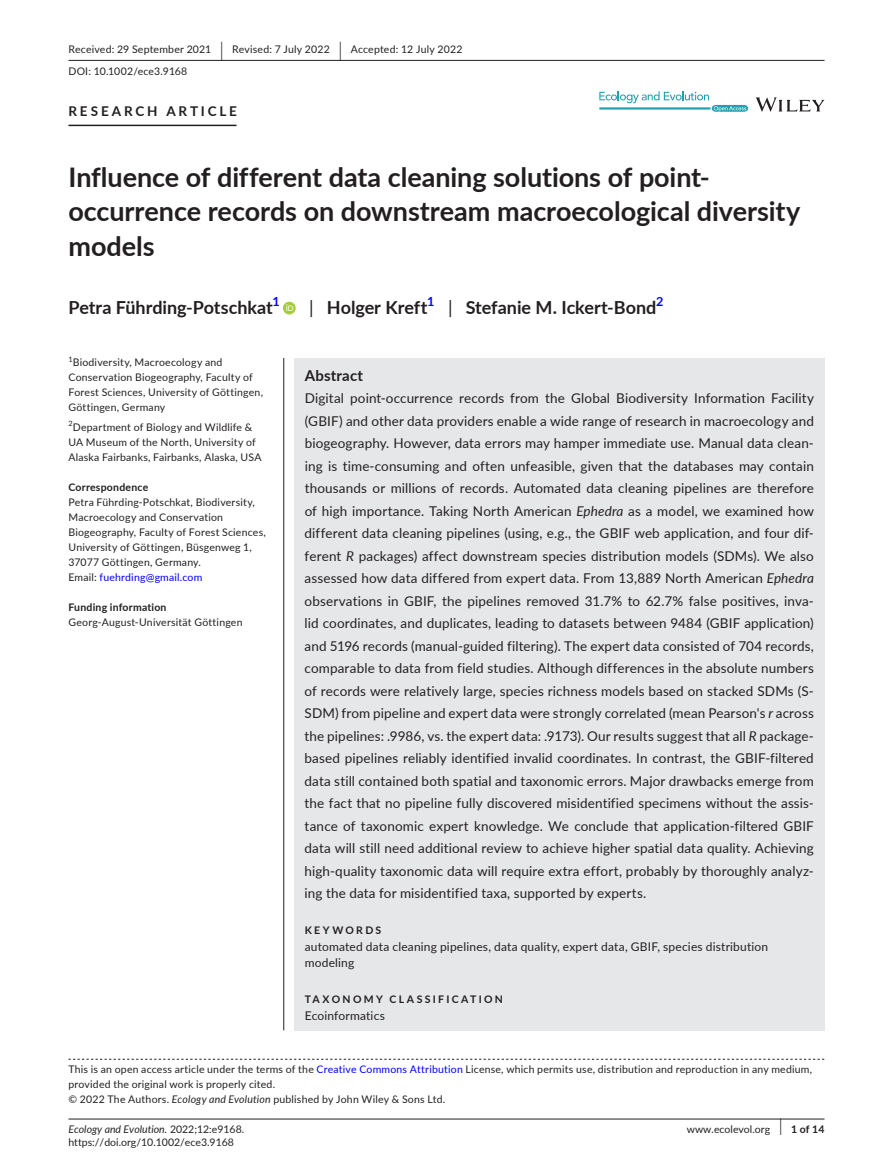
<style>
.page{position:relative;width:893px;height:1174px;background:#fff}
.page>*{position:absolute;margin:0;border:0;box-sizing:border-box;transform-origin:0 0}
.t1{font:700 27px/34.5px "Lato";letter-spacing:-.005em;color:#231f20}
.t2{font:700 18px "Lato";letter-spacing:-.005em;color:#231f20}
.t3{font:700 15px "Lato";letter-spacing:.015em;color:#231f20}
.t4{font:13.5px/22.5px "Lato";letter-spacing:.01em;color:#231f20;text-align:justify}
.t5{font:700 13.5px "Lato";letter-spacing:.21em;color:#231f20}
.t6{font:700 12.6px "Lato";color:#00f}
.t7{font:12px/16.5px "Lato";letter-spacing:.015em;color:#231f20}
.t8{font:10.5px/15px "Lato";letter-spacing:.02em;color:#231f20}
.t9{font:10.5px "Lato";color:#231f20}
.t10{font:700 10.5px "Lato";letter-spacing:.025em;color:#231f20}
.t11{font:italic 10.5px "Lato";color:#231f20}
.t12{font:700 10.5px "Lato";letter-spacing:.22em;color:#231f20}
.t13{font:7.35px "Lato";color:#231f20}
.s1{font-size:19.65px}
.s2{font-weight:400}
.s3{color:#00f}
.s4{font-style:italic}
.s5{font-style:normal}
.s6{font-weight:400;font-size:17.4px}
</style>
<div class="page">
<hr style="left:68px;top:1118px;width:756px;height:1px;background:#231f20">
<svg style="left:756px;top:97px;width:68px;height:15px"></svg>
<svg style="left:599px;top:91px;width:149px;height:21px"></svg>
<hr style="left:68px;top:60px;width:756px;height:1px;background:#231f20">
<hr style="left:68px;top:125px;width:169px;height:1px;background:#231f20">
<div style="left:283px;top:302px;width:13px;height:12px;background:#a5cd39;border-radius:50%"></div>
<svg style="left:286px;top:304px;width:7px;height:7px"></svg>
<svg style="left:68px;top:1058px;width:756px;height:1px"></svg>
<div style="left:294px;top:358px;width:530px;height:672px;background:#e6e7e9"></div>
<hr style="left:283px;top:358px;width:1px;height:672px;background:#231f20">
<p class="t8" style="left:68px;top:38px;width:395px;line-height:21.8px">Received: 29 September 2021 <span class="s1">|</span> Revised: 7 July 2022 <span class="s1">|</span> Accepted: 12 July 2022<br>DOI: 10.1002/ece3.9168</p>
<p class="t5" style="left:68px;top:101px;width:170px">RESEARCH ARTICLE</p>
<h1 class="t1" style="left:68px;top:159px;width:733px">Influence of different data cleaning solutions of point&shy;occurrence records on downstream macroecological diversity models</h1>
<h2 class="t2" style="left:68px;top:295px;width:206px">Petra Führding-Potschkat</h2>
<p class="t6" style="left:273px;top:292px;width:9px">1</p>
<h2 class="t2" style="left:309px;top:295px;width:120px"><span class="s2">|</span> Holger Kreft</h2>
<p class="t6" style="left:427px;top:292px;width:9px">1</p>
<h2 class="t2" style="left:448px;top:295px;width:210px"><span class="s2">|</span> Stefanie M. Ickert-Bond</h2>
<p class="t6" style="left:656px;top:292px;width:9px">2</p>
<p class="t13" style="left:68px;top:354px;width:6px">1</p>
<p class="t8" style="left:68px;top:355px;width:196px;text-indent:4px">Biodiversity, Macroecology and Conservation Biogeography, Faculty of Forest Sciences, University of Göttingen, Göttingen, Germany</p>
<p class="t8" style="left:68px;top:419px;width:195px"><sup>2</sup>Department of Biology and Wildlife &amp;<br>UA Museum of the North, University of<br>Alaska Fairbanks, Fairbanks, Alaska, USA</p>
<p class="t10" style="left:68px;top:479px;width:81px">Correspondence</p>
<p class="t8" style="left:68px;top:494px;width:199px">Petra Führding-Potschkat, Biodiversity, Macroecology and Conservation Biogeography, Faculty of Forest Sciences, University of Göttingen, Büsgenweg 1, 37077 Göttingen, Germany.<br>Email: <span class="s3">fuehrding@gmail.com</span></p>
<p class="t10" style="left:68px;top:599px;width:100px">Funding information</p>
<p class="t8" style="left:68px;top:614px;width:176px">Georg-August-Universität Göttingen</p>
<p class="t3" style="left:305px;top:364px;width:60px">Abstract</p>
<p class="t4" style="left:305px;top:386px;width:511px">Digital point-occurrence records from the Global Biodiversity Information Facility (GBIF) and other data providers enable a wide range of research in macroecology and biogeography. However, data errors may hamper immediate use. Manual data clean&shy;ing is time-consuming and often unfeasible, given that the databases may contain thousands or millions of records. Automated data cleaning pipelines are therefore of high importance. Taking North American <span class="s4">Ephedra</span> as a model, we examined how different data cleaning pipelines (using, e.g., the GBIF web application, and four dif&shy;ferent <span class="s4">R</span> packages) affect downstream species distribution models (SDMs). We also assessed how data differed from expert data. From 13,889 North American <span class="s4">Ephedra </span>observations in GBIF, the pipelines removed 31.7% to 62.7% false positives, inva&shy;lid coordinates, and duplicates, leading to datasets between 9484 (GBIF application) and 5196 records (manual-guided filtering). The expert data consisted of 704 records, comparable to data from field studies. Although differences in the absolute numbers of records were relatively large, species richness models based on stacked SDMs (S-SDM) from pipeline and expert data were strongly correlated (mean Pearson's <span class="s4">r</span> across the pipelines: .9986, vs. the expert data: .9173). Our results suggest that all <span class="s4">R</span> package&shy;based pipelines reliably identified invalid coordinates. In contrast, the GBIF-filtered data still contained both spatial and taxonomic errors. Major drawbacks emerge from the fact that no pipeline fully discovered misidentified specimens without the assis&shy;tance of taxonomic expert knowledge. We conclude that application-filtered GBIF data will still need additional review to achieve higher spatial data quality. Achieving high-quality taxonomic data will require extra effort, probably by thoroughly analyz&shy;ing the data for misidentified taxa, supported by experts.</p>
<p class="t12" style="left:305px;top:922px;width:78px">KEYWORDS</p>
<p class="t7" style="left:305px;top:937px;width:465px">automated data cleaning pipelines, data quality, expert data, GBIF, species distribution modeling</p>
<p class="t12" style="left:305px;top:991px;width:200px">TAXONOMY CLASSIFICATION</p>
<p class="t7" style="left:305px;top:1006px;width:82px">Ecoinformatics</p>
<p class="t8" style="left:68px;top:1061px;width:745px">This is an open access article under the terms of the <span class="s3">Creative Commons Attribution</span> License, which permits use, distribution and reproduction in any medium, provided the original work is properly cited.<br>© 2022 The Authors. <span class="s4">Ecology and Evolution</span> published by John Wiley &amp; Sons Ltd.</p>
<p class="t11" style="left:68px;top:1121px;width:177px">Ecology and Evolution. <span class="s5">2022;12:e9168.</span></p>
<p class="t10" style="left:779px;top:1121px;width:46px"><span class="s6">|</span> 1 of 14</p>
<p class="t9" style="left:68px;top:1135px;width:167px">https://doi.org/10.1002/ece3.9168</p>
<p class="t9" style="left:687px;top:1121px;width:85px">www.ecolevol.org</p>
</div>
